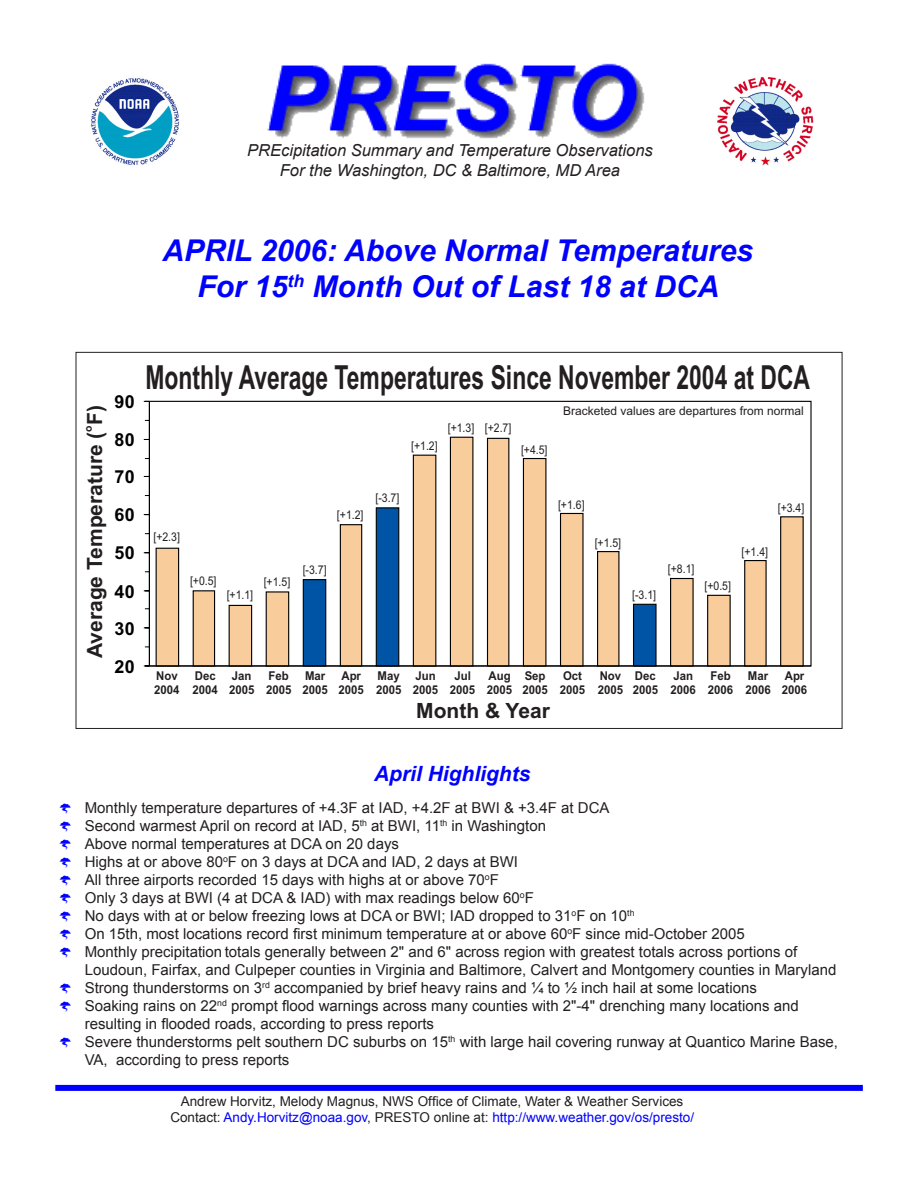
<style>
.page{position:relative;width:918px;height:1188px;background:#fff}
.page>*{position:absolute;margin:0;border:0;box-sizing:border-box;transform-origin:0 0}
.t1{font:700 33.15px "Arial";color:#231f20;scale:.69 1}
.t2{font:italic 700 30px/36px "Arial";color:#00f;text-align:center}
.t3{font:700 21px "Arial";color:#231f20}
.t4{font:italic 700 21px "Arial";color:#00f}
.t5{font:700 18px "Arial";letter-spacing:.01em;color:#000}
.t6{font:italic 16.5px/19.8px "Arial";color:#231f20;text-align:center}
.t7{font:15px/18px "Arial";color:#231f20}
.t8{font:13.5px/16.2px "Arial";color:#231f20;text-align:center}
.t9{font:700 12.15px/13.5px "Arial";color:#231f20;scale:.94 1}
.t10{font:12px "Arial";color:#231f20;scale:.87 1}
.t11{font:12px "Arial";color:#231f20}
.t12{font:700 10.5px "Arial";color:#231f20}
.s1{color:#00f}
</style>
<div class="page">
<img style="left:267px;top:63px;width:378px;height:76px">
<img style="left:91px;top:78px;width:89px;height:87px">
<img style="left:717px;top:77px;width:97px;height:89px">
<div style="left:55px;top:1085px;width:808px;height:6px;background:#00f"></div>
<div style="left:156px;top:548px;width:23px;height:119px;background:#f9cc9b;border:1px solid #000"></div>
<div style="left:193px;top:590px;width:22px;height:77px;background:#f9cc9b;border:1px solid #000"></div>
<div style="left:229px;top:605px;width:23px;height:62px;background:#f9cc9b;border:1px solid #000"></div>
<div style="left:266px;top:591px;width:23px;height:76px;background:#f9cc9b;border:1px solid #000"></div>
<div style="left:303px;top:579px;width:23px;height:88px;background:#0054a6;border:1px solid #000"></div>
<div style="left:340px;top:524px;width:22px;height:143px;background:#f9cc9b;border:1px solid #000"></div>
<div style="left:376px;top:507px;width:23px;height:160px;background:#0054a6;border:1px solid #000"></div>
<div style="left:413px;top:455px;width:23px;height:212px;background:#f9cc9b;border:1px solid #000"></div>
<div style="left:450px;top:437px;width:23px;height:230px;background:#f9cc9b;border:1px solid #000"></div>
<div style="left:487px;top:438px;width:22px;height:229px;background:#f9cc9b;border:1px solid #000"></div>
<div style="left:523px;top:458px;width:23px;height:209px;background:#f9cc9b;border:1px solid #000"></div>
<div style="left:560px;top:513px;width:24px;height:154px;background:#f9cc9b;border:1px solid #000"></div>
<div style="left:597px;top:551px;width:22px;height:116px;background:#f9cc9b;border:1px solid #000"></div>
<div style="left:633px;top:604px;width:24px;height:63px;background:#0054a6;border:1px solid #000"></div>
<div style="left:670px;top:578px;width:24px;height:89px;background:#f9cc9b;border:1px solid #000"></div>
<div style="left:707px;top:595px;width:24px;height:72px;background:#f9cc9b;border:1px solid #000"></div>
<div style="left:744px;top:560px;width:23px;height:107px;background:#f9cc9b;border:1px solid #000"></div>
<div style="left:780px;top:516px;width:24px;height:151px;background:#f9cc9b;border:1px solid #000"></div>
<hr style="left:149px;top:401px;width:1px;height:265px;background:#000">
<hr style="left:149px;top:666px;width:662px;height:1px;background:#000">
<p class="t6" style="left:247px;top:141px;width:407px">PREcipitation Summary and Temperature Observations<br>For the Washington, DC &amp; Baltimore, MD Area</p>
<h2 class="t2" style="left:162px;top:234px;width:592px">APRIL 2006: Above Normal Temperatures<br>For 15<sup>th</sup> Month Out of Last 18 at DCA</h2>
<h3 class="t3" style="left:83px;top:658px;width:254px;rotate:-90deg">Average Temperature ( F)</h3>
<p class="t12" style="left:82px;top:432px;width:8px;rotate:-90deg">o</p>
<p class="t5" style="left:115px;top:391px;width:22px">90</p>
<p class="t5" style="left:115px;top:429px;width:22px">80</p>
<p class="t5" style="left:115px;top:466px;width:22px">70</p>
<p class="t5" style="left:115px;top:505px;width:22px">60</p>
<p class="t5" style="left:115px;top:543px;width:22px">50</p>
<p class="t5" style="left:115px;top:581px;width:22px">40</p>
<p class="t5" style="left:115px;top:618px;width:22px">30</p>
<p class="t5" style="left:115px;top:656px;width:22px">20</p>
<h1 class="t1" style="left:146px;top:358px;width:965px">Monthly Average Temperatures Since November 2004 at DCA</h1>
<p class="t10" style="left:411px;top:439px;width:32px">[+1.2]</p>
<p class="t10" style="left:448px;top:421px;width:75px">[+1.3] [+2.7]</p>
<p class="t10" style="left:521px;top:442px;width:32px">[+4.5]</p>
<p class="t11" style="left:563px;top:404px;width:242px">Bracketed values are departures from normal</p>
<p class="t10" style="left:153px;top:530px;width:32px">[+2.3]</p>
<p class="t10" style="left:190px;top:573px;width:32px">[+0.5]</p>
<p class="t10" style="left:227px;top:588px;width:32px">[+1.1]</p>
<p class="t10" style="left:264px;top:575px;width:32px">[+1.5]</p>
<p class="t10" style="left:337px;top:508px;width:32px">[+1.2]</p>
<p class="t10" style="left:375px;top:491px;width:29px">[-3.7]</p>
<p class="t10" style="left:303px;top:563px;width:29px">[-3.7]</p>
<p class="t10" style="left:558px;top:497px;width:32px">[+1.6]</p>
<p class="t10" style="left:595px;top:535px;width:32px">[+1.5]</p>
<p class="t10" style="left:632px;top:587px;width:29px">[-3.1]</p>
<p class="t10" style="left:778px;top:501px;width:32px">[+3.4]</p>
<p class="t10" style="left:668px;top:562px;width:32px">[+8.1]</p>
<p class="t10" style="left:705px;top:579px;width:32px">[+0.5]</p>
<p class="t10" style="left:742px;top:545px;width:32px">[+1.4]</p>
<p class="t9" style="left:154px;top:669px;width:28px">Nov<br>2004</p>
<p class="t9" style="left:193px;top:669px;width:28px">Dec<br>2004</p>
<p class="t9" style="left:229px;top:669px;width:28px">Jan<br>2005</p>
<p class="t9" style="left:522px;top:669px;width:28px">Sep<br>2005</p>
<p class="t9" style="left:560px;top:669px;width:28px">Oct<br>2005</p>
<p class="t9" style="left:598px;top:669px;width:28px">Nov<br>2005</p>
<p class="t9" style="left:266px;top:669px;width:28px">Feb<br>2005</p>
<p class="t9" style="left:633px;top:669px;width:28px">Dec<br>2005</p>
<p class="t9" style="left:671px;top:669px;width:28px">Jan<br>2006</p>
<p class="t9" style="left:708px;top:669px;width:28px">Feb<br>2006</p>
<p class="t9" style="left:745px;top:669px;width:28px">Mar<br>2006</p>
<p class="t9" style="left:782px;top:669px;width:28px">Apr<br>2006</p>
<h3 class="t3" style="left:416px;top:699px;width:135px">Month &amp; Year</h3>
<p class="t9" style="left:303px;top:669px;width:28px">Mar<br>2005</p>
<p class="t9" style="left:339px;top:669px;width:28px">Apr<br>2005</p>
<p class="t9" style="left:376px;top:669px;width:28px">May<br>2005</p>
<p class="t9" style="left:413px;top:669px;width:28px">Jun<br>2005</p>
<p class="t9" style="left:450px;top:669px;width:28px;text-align:center">Jul<br>2005</p>
<p class="t9" style="left:487px;top:669px;width:28px">Aug<br>2005</p>
<h3 class="t4" style="left:374px;top:760px;width:158px">April Highlights</h3>
<p class="t7" style="left:85px;top:799px;width:755px">Monthly temperature departures of +4.3F at IAD, +4.2F at BWI &amp; +3.4F at DCA<br>Second warmest April on record at IAD, 5<sup>th</sup> at BWI, 11<sup>th</sup> in Washington<br>Above normal temperatures at DCA on 20 days<br>Highs at or above 80<sup>o</sup>F on 3 days at DCA and IAD, 2 days at BWI<br>All three airports recorded 15 days with highs at or above 70<sup>o</sup>F<br>Only 3 days at BWI (4 at DCA &amp; IAD) with max readings below 60<sup>o</sup>F<br>No days with at or below freezing lows at DCA or BWI; IAD dropped to 31<sup>o</sup>F on 10<sup>th<br></sup>On 15th, most locations record first minimum temperature at or above 60<sup>o</sup>F since mid-October 2005<br>Monthly precipitation totals generally between 2" and 6" across region with greatest totals across portions of Loudoun, Fairfax, and Culpeper counties in Virginia and Baltimore, Calvert and Montgomery counties in Maryland Strong thunderstorms on 3<sup>rd</sup> accompanied by brief heavy rains and ¼ to ½ inch hail at some locations<br>Soaking rains on 22<sup>nd</sup> prompt flood warnings across many counties with 2"-4" drenching many locations and resulting in flooded roads, according to press reports<br>Severe thunderstorms pelt southern DC suburbs on 15<sup>th</sup> with large hail covering runway at Quantico Marine Base, VA, according to press reports</p>
<p class="t8" style="left:170px;top:1094px;width:525px">Andrew Horvitz, Melody Magnus, NWS Office of Climate, Water &amp; Weather Services<br>Contact: <span class="s1">Andy.Horvitz@noaa.gov</span>, PRESTO online at: <span class="s1">http://www.weather.gov/os/presto/</span></p>
</div>
